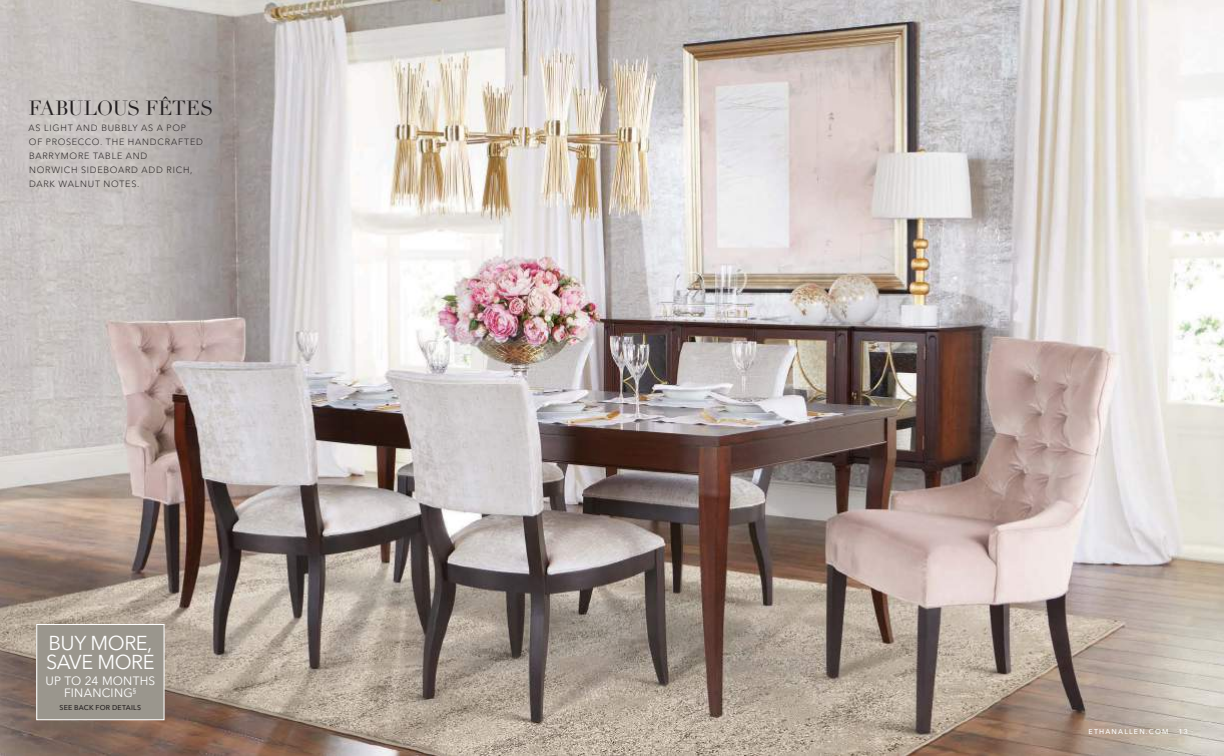
<style>
.page{position:relative;width:1224px;height:756px;background:#fff}
.page>*{position:absolute;margin:0;border:0;box-sizing:border-box;transform-origin:0 0}
.t1{font:20px/19px "Avenir Next LT Pro";letter-spacing:-.025em;color:#fff}
.t2{font:20px "Didot LH";letter-spacing:-.02em;color:#231f20}
.t3{font:12px/12px "Avenir Next LT Pro";letter-spacing:.02em;color:#fff;text-align:center}
.t4{font:300 9px/14px "Avenir Next LT Pro";letter-spacing:.085em;color:#231f20}
.t5{font:500 7px "Avenir Next LT Pro";letter-spacing:.03em;color:#231f20}
.t6{font:500 7px "Avenir Next LT Pro";letter-spacing:.17em;color:#fff}
</style>
<div class="page">
<img style="left:0;top:0;width:1224px;height:756px">
<div style="left:37px;top:624px;width:127px;height:96px;background:#9a968d"></div>
<div style="left:36px;top:624px;width:128px;height:96px;border:1px solid #fff"></div>
<h1 class="t2" style="left:29px;top:99px;width:186px">FABULOUS FÊTES</h1>
<p class="t4" style="left:29px;top:121px;width:176px">AS LIGHT AND BUBBLY AS A POP<br>OF PROSECCO. THE HANDCRAFTED<br>BARRYMORE TABLE AND<br>NORWICH SIDEBOARD ADD RICH,<br>DARK WALNUT NOTES.</p>
<h1 class="t1" style="left:46px;top:633px;width:110px">BUY MORE,<br>SAVE MORE</h1>
<h2 class="t3" style="left:45px;top:675px;width:112px">UP TO 24 MONTHS<br>FINANCING<sup>§</sup></h2>
<p class="t5" style="left:60px;top:703px;width:83px">SEE BACK FOR DETAILS</p>
<p class="t6" style="left:1089px;top:727px;width:81px">ETHANALLEN.COM</p>
<p class="t6" style="left:1178px;top:727px;width:11px">13</p>
</div>
